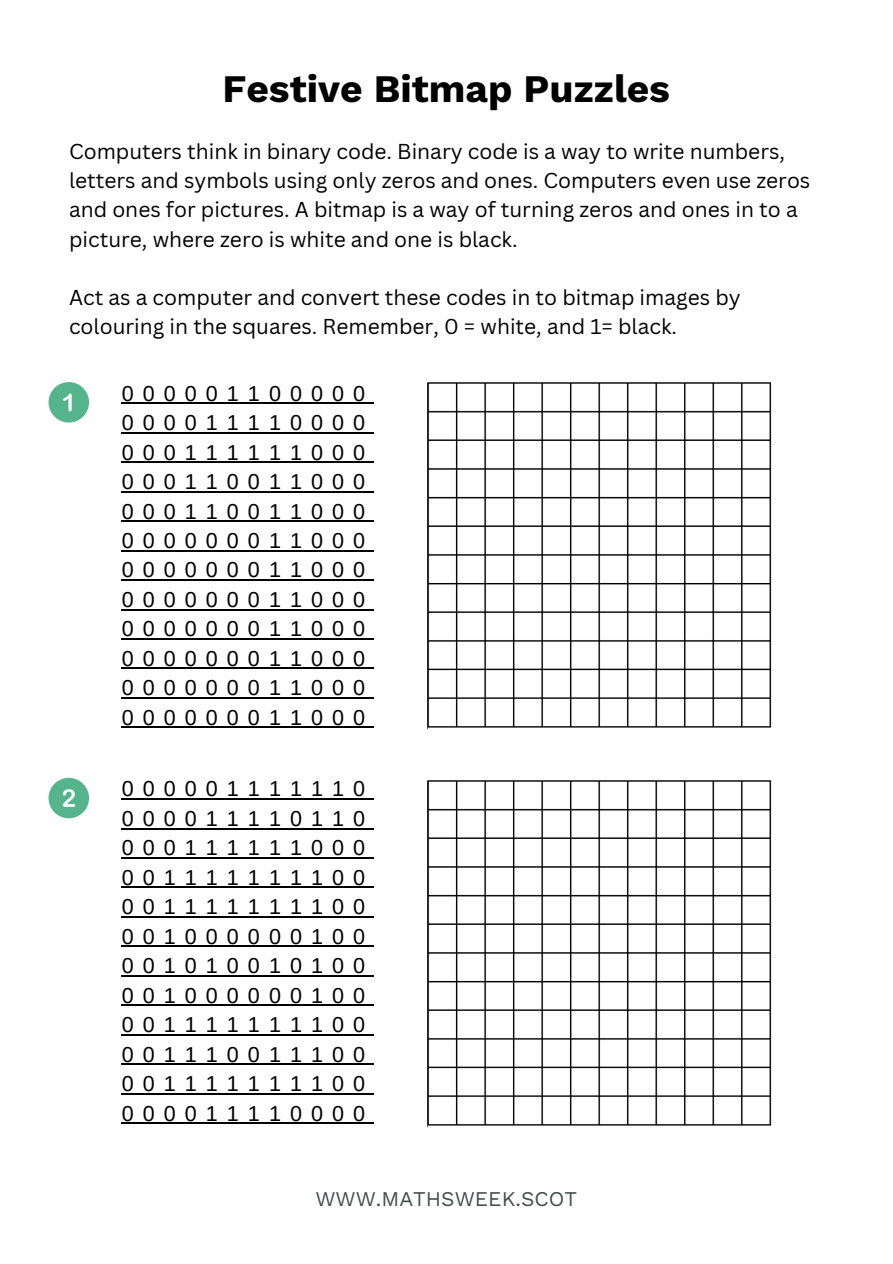
<style>
.page{position:relative;width:893px;height:1264px;background:#fff}
.page>*{position:absolute;margin:0;border:0;box-sizing:border-box;transform-origin:0 0}
.t1{font:700 39px "Work Sans";color:#000}
.t2{font:21.6px "Arimo";letter-spacing:.42em;color:#000}
.t3{font:21px/29.2px "Canva Sans";color:#000}
.t4{font:21px "Work Sans";color:#464c4c}
</style>
<div class="page">
<img style="left:427px;top:780px;width:345px;height:348px">
<hr style="left:122px;top:798px;width:252px;height:2px;background:#000">
<hr style="left:122px;top:827px;width:252px;height:2px;background:#000">
<hr style="left:122px;top:857px;width:252px;height:1px;background:#000">
<hr style="left:122px;top:886px;width:252px;height:2px;background:#000">
<hr style="left:122px;top:916px;width:252px;height:1px;background:#000">
<hr style="left:122px;top:945px;width:252px;height:2px;background:#000">
<hr style="left:122px;top:974px;width:252px;height:2px;background:#000">
<hr style="left:122px;top:1004px;width:252px;height:2px;background:#000">
<hr style="left:122px;top:1033px;width:252px;height:2px;background:#000">
<hr style="left:122px;top:1063px;width:252px;height:2px;background:#000">
<hr style="left:122px;top:1092px;width:252px;height:2px;background:#000">
<hr style="left:122px;top:1122px;width:252px;height:1px;background:#000">
<img style="left:427px;top:382px;width:345px;height:348px">
<hr style="left:122px;top:402px;width:252px;height:2px;background:#000">
<hr style="left:122px;top:432px;width:252px;height:1px;background:#000">
<hr style="left:122px;top:461px;width:252px;height:2px;background:#000">
<hr style="left:122px;top:491px;width:252px;height:1px;background:#000">
<hr style="left:122px;top:520px;width:252px;height:2px;background:#000">
<hr style="left:122px;top:549px;width:252px;height:2px;background:#000">
<hr style="left:122px;top:579px;width:252px;height:2px;background:#000">
<hr style="left:122px;top:608px;width:252px;height:2px;background:#000">
<hr style="left:122px;top:638px;width:252px;height:2px;background:#000">
<hr style="left:122px;top:667px;width:252px;height:2px;background:#000">
<hr style="left:122px;top:697px;width:252px;height:1px;background:#000">
<hr style="left:122px;top:726px;width:252px;height:2px;background:#000">
<div style="left:49px;top:382px;width:40px;height:40px;background:#56b48c;border-radius:50%"></div>
<svg style="left:63px;top:393px;width:9px;height:18px"></svg>
<div style="left:49px;top:777px;width:40px;height:41px;background:#56b48c;border-radius:50%"></div>
<svg style="left:63px;top:789px;width:12px;height:17px"></svg>
<p class="t1" style="left:222px;top:65px;width:449px">Festive Bitmap Puzzles</p>
<p class="t3" style="left:69px;top:136px;width:742px">Computers think in binary code. Binary code is a way to write numbers, letters and symbols using only zeros and ones. Computers even use zeros and ones for pictures. A bitmap is a way of turning zeros and ones in to a picture, where zero is white and one is black.</p>
<p class="t3" style="left:69px;top:282px;width:673px">Act as a computer and convert these codes in to bitmap images by colouring in the squares. Remember, 0 = white, and 1= black.</p>
<p class="t2" style="left:122px;top:381px;width:244px">000001100000</p>
<p class="t2" style="left:122px;top:410px;width:244px">000011110000</p>
<p class="t2" style="left:122px;top:440px;width:244px">000111111000</p>
<p class="t2" style="left:122px;top:469px;width:244px">000110011000</p>
<p class="t2" style="left:122px;top:499px;width:244px">000110011000</p>
<p class="t2" style="left:122px;top:528px;width:244px">000000011000</p>
<p class="t2" style="left:122px;top:558px;width:244px">000000011000</p>
<p class="t2" style="left:122px;top:587px;width:244px">000000011000</p>
<p class="t2" style="left:122px;top:617px;width:244px">000000011000</p>
<p class="t2" style="left:122px;top:646px;width:244px">000000011000</p>
<p class="t2" style="left:122px;top:675px;width:244px">000000011000</p>
<p class="t2" style="left:122px;top:705px;width:244px">000000011000</p>
<p class="t2" style="left:122px;top:777px;width:244px">000001111110</p>
<p class="t2" style="left:122px;top:806px;width:244px">000011110110</p>
<p class="t2" style="left:122px;top:835px;width:244px">000111111000</p>
<p class="t2" style="left:122px;top:865px;width:244px">001111111100</p>
<p class="t2" style="left:122px;top:894px;width:244px">001111111100</p>
<p class="t2" style="left:122px;top:924px;width:244px">001000000100</p>
<p class="t2" style="left:122px;top:953px;width:244px">001010010100</p>
<p class="t2" style="left:122px;top:983px;width:244px">001000000100</p>
<p class="t2" style="left:122px;top:1012px;width:244px">001111111100</p>
<p class="t2" style="left:122px;top:1042px;width:244px">001110011100</p>
<p class="t2" style="left:122px;top:1071px;width:244px">001111111100</p>
<p class="t2" style="left:122px;top:1100px;width:244px">000011110000</p>
<p class="t4" style="left:315px;top:1186px;width:263px">WWW.MATHSWEEK.SCOT</p>
</div>
